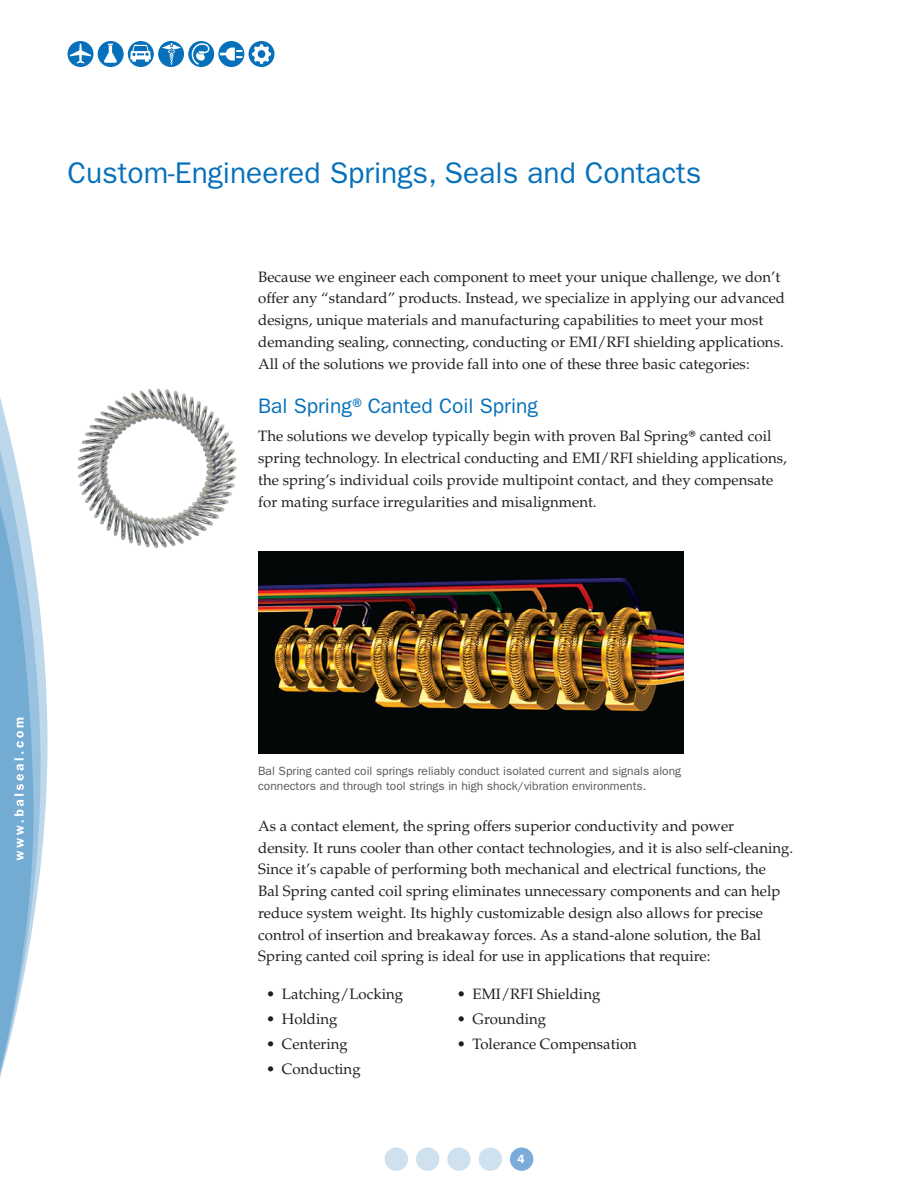
<style>
.page{position:relative;width:918px;height:1188px;background:#fff}
.page>*{position:absolute;margin:0;border:0;box-sizing:border-box;transform-origin:0 0}
.TITLE_HEAD{font:30px "ITC Franklin Gothic Std";color:#0671ba}
.HEAD_-_FRANKLIN{font:21px "ITC Franklin Gothic Std";color:#0671ba}
.BODY_-_SERIF_-_PALAT{font:15px/21.8px "Palatino LT Std";color:#231f20}
.HEAD_-_FRANKLIN-2{font:15px/21.8px "Palatino LT Std";color:#231f20}
.CAPTION_-_FRANKLIN{font:12px/15px "ITC Franklin Gothic Std";color:#57585a}
.t1{font:600 12px "ITC Franklin Gothic Std";color:#fff}
.s1{font-family:"ITC Franklin Gothic Std"}
</style>
<div class="page">
<div style="left:385px;top:1148px;width:23px;height:23px;background:#cfe1ef;border-radius:50%"></div>
<div style="left:416px;top:1148px;width:23px;height:23px;background:#cfe1ef;border-radius:50%"></div>
<div style="left:447px;top:1148px;width:24px;height:23px;background:#cfe1ef;border-radius:50%"></div>
<div style="left:479px;top:1148px;width:23px;height:23px;background:#cfe1ef;border-radius:50%"></div>
<div style="left:510px;top:1148px;width:23px;height:23px;background:#7aabdb;border-radius:50%"></div>
<img style="left:249px;top:41px;width:26px;height:26px;border-radius:13px">
<img style="left:218px;top:41px;width:26px;height:26px;border-radius:13px">
<img style="left:158px;top:41px;width:26px;height:26px;border-radius:13px">
<img style="left:188px;top:41px;width:26px;height:26px;border-radius:13px">
<img style="left:128px;top:41px;width:26px;height:26px;border-radius:13px">
<img style="left:98px;top:41px;width:26px;height:26px;border-radius:13px">
<img style="left:68px;top:41px;width:26px;height:26px;border-radius:13px">
<svg style="left:0;top:398px;width:48px;height:679px"></svg>
<img style="left:77px;top:388px;width:160px;height:160px">
<img style="left:258px;top:551px;width:425px;height:203px">
<p class="TITLE_HEAD" style="left:68px;top:155px;width:635px">Custom-Engineered Springs, Seals and Contacts</p>
<p class="HEAD_-_FRANKLIN-2" style="left:258px;top:266px;width:528px">Because we engineer each component to meet your unique challenge, we don’t offer any “standard” products. Instead, we specialize in applying our advanced designs, unique materials and manufacturing capabilities to meet your most demanding sealing, connecting, conducting or EMI/RFI shielding applications.<br>All of the solutions we provide fall into one of these three basic categories:</p>
<p class="HEAD_-_FRANKLIN" style="left:258px;top:394px;width:281px">Bal Spring®Canted Coil Spring</p>
<p class="BODY_-_SERIF_-_PALAT" style="left:258px;top:426px;width:530px">The solutions we develop typically begin with proven Bal Spring<span class="s1">®</span>canted coil spring technology. In electrical conducting and EMI/RFI shielding applications, the spring’s individual coils provide multipoint contact, and they compensate for mating surface irregularities and misalignment.</p>
<p class="CAPTION_-_FRANKLIN" style="left:258px;top:764px;width:425px">Bal Spring canted coil springs reliably conduct isolated current and signals along connectors and through tool strings in high shock/vibration environments.</p>
<p class="BODY_-_SERIF_-_PALAT" style="left:258px;top:815px;width:537px">As a contact element, the spring offers superior conductivity and power<br>density. It runs cooler than other contact technologies, and it is also self-cleaning.<br>Since it’s capable of performing both mechanical and electrical functions, the<br>Bal Spring canted coil spring eliminates unnecessary components and can help reduce system weight. Its highly customizable design also allows for precise control of insertion and breakaway forces. As a stand-alone solution, the Bal Spring canted coil spring is ideal for use in applications that require:</p>
<p class="BODY_-_SERIF_-_PALAT" style="left:266px;top:983px;width:138px">• Latching/Locking</p>
<p class="BODY_-_SERIF_-_PALAT" style="left:266px;top:1008px;width:73px">• Holding</p>
<p class="BODY_-_SERIF_-_PALAT" style="left:266px;top:1033px;width:83px">• Centering</p>
<p class="BODY_-_SERIF_-_PALAT" style="left:266px;top:1058px;width:96px">• Conducting</p>
<p class="BODY_-_SERIF_-_PALAT" style="left:457px;top:983px;width:145px">• EMI/RFI Shielding</p>
<p class="BODY_-_SERIF_-_PALAT" style="left:457px;top:1008px;width:91px">• Grounding</p>
<p class="BODY_-_SERIF_-_PALAT" style="left:457px;top:1033px;width:181px">• Tolerance Compensation</p>
<p class="t1" style="left:518px;top:1152px;width:9px">4</p>
</div>
